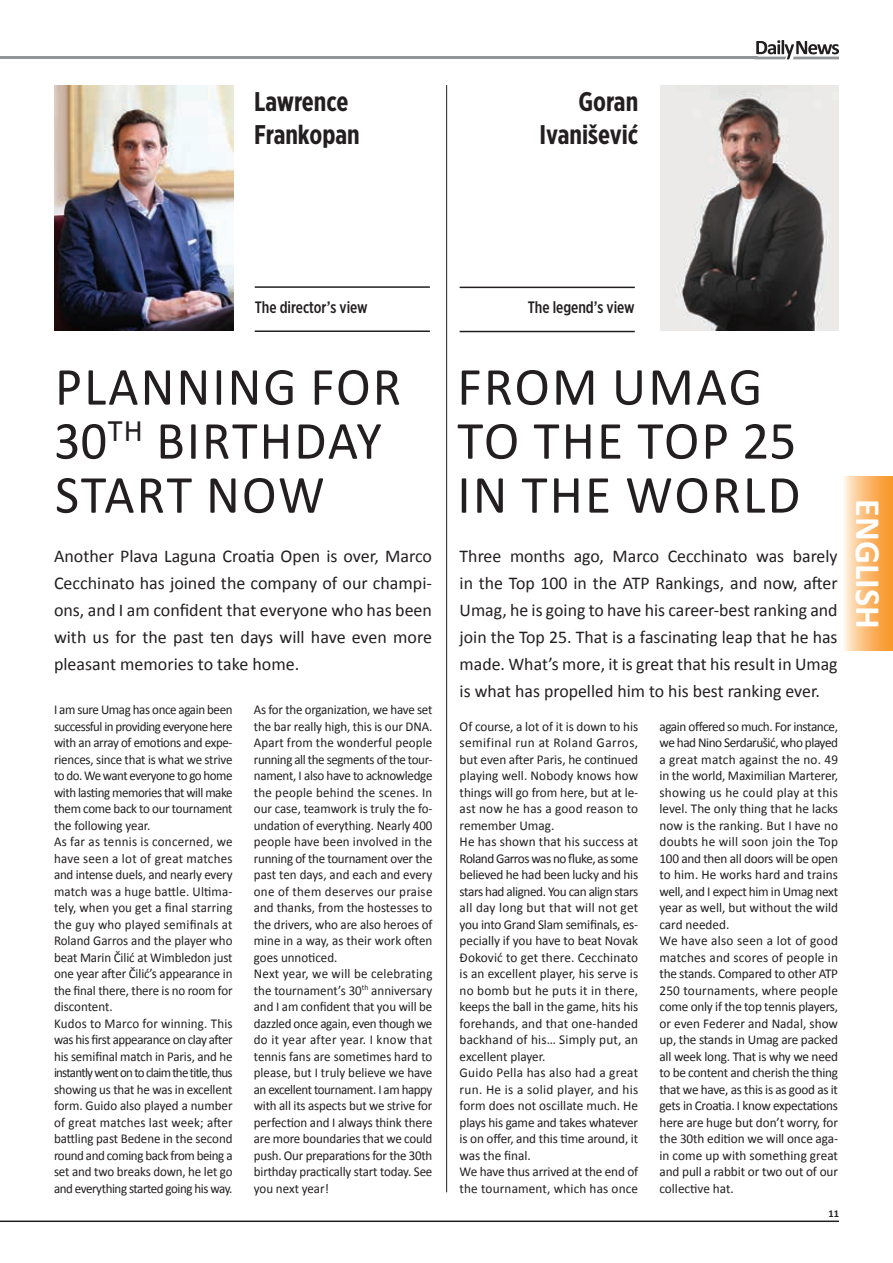
<style>
.page{position:relative;width:893px;height:1263px;background:#fff}
.page>*{position:absolute;margin:0;border:0;box-sizing:border-box;transform-origin:0 0}
.t1{font:54px/54px "Calibri";letter-spacing:.04em;color:#231f20}
.t2{font:700 35.85px "Calibri";color:#fff}
.t3{font:700 27px/32.4px "Gotham X Narrow";color:#231f20}
.t4{font:18px/27px "Calibri";color:#231f20;text-align:justify}
.t5{font:500 16.5px "Gotham X Narrow";color:#231f20}
.t6{font:13.5px/16.5px "Calibri";letter-spacing:-.005em;color:#231f20;scale:.96 1}
.t7{font:13.5px/16.5px "Calibri";letter-spacing:-.005em;color:#231f20}
.t8{font:700 10.5px "Calibri";color:#231f20}
</style>
<div class="page">
<hr style="left:0;top:57px;width:758px;height:2px;background:#939598">
<svg style="left:754px;top:40px;width:85px;height:19px"></svg>
<hr style="left:0;top:1220px;width:839px;height:2px;background:#231f20">
<svg style="left:844px;top:476px;width:49px;height:174px;background:#fbbc76"></svg>
<hr style="left:446px;top:85px;width:1px;height:1107px;background:#231f20">
<img style="left:54px;top:85px;width:179px;height:246px">
<hr style="left:255px;top:286px;width:175px;height:2px;background:#231f20">
<hr style="left:255px;top:330px;width:175px;height:2px;background:#231f20">
<hr style="left:460px;top:287px;width:175px;height:1px;background:#231f20">
<hr style="left:460px;top:331px;width:175px;height:1px;background:#231f20">
<img style="left:660px;top:85px;width:179px;height:245px">
<h3 class="t3" style="left:254px;top:85px;width:107px">Lawrence<br>Frankopan</h3>
<h3 class="t3" style="left:539px;top:85px;width:100px;text-align:right">Goran<br>Ivanišević</h3>
<p class="t5" style="left:255px;top:297px;width:114px">The director’s view</p>
<h1 class="t1" style="left:54px;top:360px;width:349px">PLANNING FOR<br>30<sup>TH</sup> BIRTHDAY<br>START NOW</h1>
<h3 class="t4" style="left:54px;top:543px;width:380px">Another Plava Laguna Croatia Open is over, Marco Cecchinato has joined the company of our champi&shy;ons, and I am confident that everyone who has been with us for the past ten days will have even more pleasant memories to take home.</h3>
<p class="t6" style="left:54px;top:701px;width:188px">I am sure Umag has once again been successful in providing everyone here with an array of emotions and expe&shy;riences, since that is what we strive to do. We want everyone to go home with lasting memories that will make them come back to our tournament the following year.<br>As far as tennis is concerned, we have seen a lot of great matches and intense duels, and nearly every match was a huge battle. Ultima&shy;tely, when you get a final starring the guy who played semifinals at Roland Garros and the player who beat Marin Čilić at Wimbledon just one year after Čilić’s appearance in the final there, there is no room for discontent.<br>Kudos to Marco for winning. This was his first appearance on clay after his semifinal match in Paris, and he instantly went on to claim the title, thus showing us that he was in excellent form. Guido also played a number of great matches last week; after battling past Bedene in the second round and coming back from being a set and two breaks down, he let go and everything started going his way.</p>
<p class="t6" style="left:254px;top:701px;width:188px">As for the organization, we have set the bar really high, this is our DNA.<br>Apart from the wonderful people running all the segments of the tour&shy;nament, I also have to acknowledge the people behind the scenes. In our case, teamwork is truly the fo&shy;undation of everything. Nearly 400 people have been involved in the running of the tournament over the past ten days, and each and every one of them deserves our praise and thanks, from the hostesses to the drivers, who are also heroes of mine in a way, as their work often goes unnoticed.<br>Next year, we will be celebrating the tournament’s 30<sup>th</sup> anniversary and I am confident that you will be dazzled once again, even though we do it year after year. I know that tennis fans are sometimes hard to please, but I truly believe we have an excellent tournament. I am happy with all its aspects but we strive for perfection and I always think there are more boundaries that we could push. Our preparations for the 30th birthday practically start today. See you next year!</p>
<p class="t5" style="left:528px;top:298px;width:109px">The legend’s view</p>
<h1 class="t1" style="left:457px;top:360px;width:345px">FROM UMAG<br>TO THE TOP 25<br>IN THE WORLD</h1>
<p class="t4" style="left:460px;top:543px;width:379px">Three months ago, Marco Cecchinato was barely in the Top 100 in the ATP Rankings, and now, after Umag, he is going to have his career-best ranking and join the Top 25. That is a fascinating leap that he has made. What’s more, it is great that his result in Umag is what has propelled him to his best ranking ever.</p>
<p class="t7" style="left:460px;top:718px;width:180px">Of course, a lot of it is down to his semifinal run at Roland Garros, but even after Paris, he continued playing well. Nobody knows how things will go from here, but at le&shy;ast now he has a good reason to remember Umag.<br>He has shown that his success at<br>Roland Garros was no fluke, as some believed he had been lucky and his stars had aligned. You can align stars all day long but that will not get you into Grand Slam semifinals, es&shy;pecially if you have to beat Novak<br>Đoković to get there. Cecchinato is an excellent player, his serve is no bomb but he puts it in there, keeps the ball in the game, hits his forehands, and that one-handed backhand of his… Simply put, an excellent player.<br>Guido Pella has also had a great run. He is a solid player, and his form does not oscillate much. He plays his game and takes whatever is on offer, and this time around, it was the final.<br>We have thus arrived at the end of the tournament, which has once</p>
<p class="t7" style="left:659px;top:718px;width:180px">again offered so much. For instance, we had Nino Serdarušić, who played a great match against the no. 49 in the world, Maximilian Marterer, showing us he could play at this level. The only thing that he lacks now is the ranking. But I have no doubts he will soon join the Top<br>100 and then all doors will be open to him. He works hard and trains well, and I expect him in Umag next year as well, but without the wild card needed.<br>We have also seen a lot of good matches and scores of people in the stands. Compared to other ATP<br>250 tournaments, where people come only if the top tennis players, or even Federer and Nadal, show up, the stands in Umag are packed all week long. That is why we need to be content and cherish the thing that we have, as this is as good as it gets in Croatia. I know expectations here are huge but don’t worry, for the 30th edition we will once aga&shy;in come up with something great and pull a rabbit or two out of our collective hat.</p>
<p class="t8" style="left:828px;top:1207px;width:12px">11</p>
<h2 class="t2" style="left:891px;top:499px;width:131px;rotate:90deg">ENGLISH</h2>
</div>
